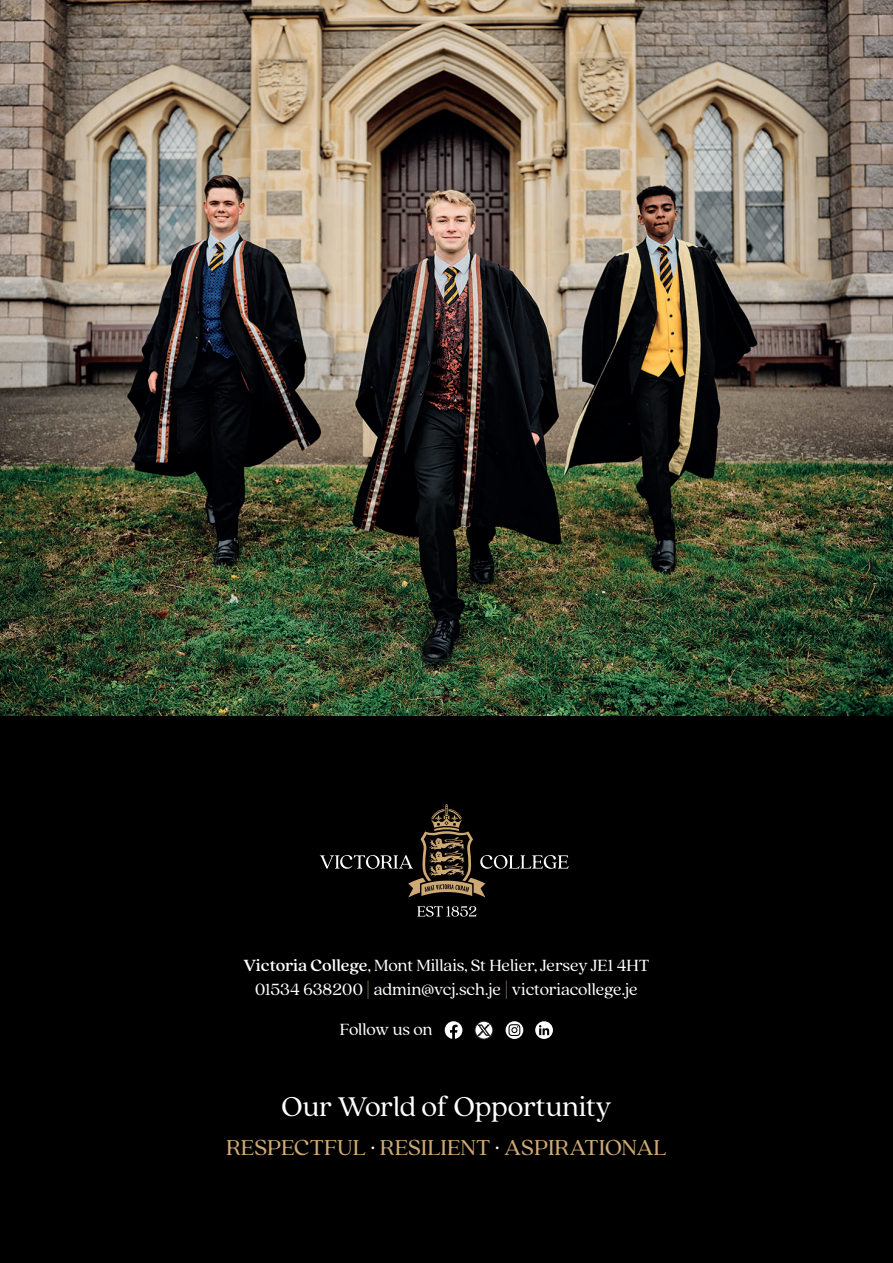
<style>
.page{position:relative;width:893px;height:1263px;background:#fff}
.page>*{position:absolute;margin:0;border:0;box-sizing:border-box;transform-origin:0 0}
.t1{font:30px "Quincy CF";color:#fff}
.t2{font:24px "Quincy CF";color:#cea973}
.t3{font:18px/24px "Quincy CF";letter-spacing:-.005em;color:#fff;text-align:center}
.s1{font-weight:500}
.s2{color:#cea973}
.s3{color:#fff}
</style>
<div class="page">
<div style="left:0;top:715px;width:893px;height:548px;background:#000"></div>
<img style="left:0;top:0;width:893px;height:715px">
<svg style="left:417px;top:906px;width:59px;height:11px"></svg>
<svg style="left:320px;top:804px;width:249px;height:93px"></svg>
<svg style="left:475px;top:1021px;width:18px;height:18px"></svg>
<svg style="left:506px;top:1021px;width:17px;height:18px"></svg>
<svg style="left:535px;top:1021px;width:18px;height:18px"></svg>
<svg style="left:445px;top:1021px;width:17px;height:18px"></svg>
<p class="t3" style="left:243px;top:953px;width:408px"><span class="s1">Victoria College</span>, Mont Millais, St Helier, Jersey JE1 4HT<br>01534 638200 <span class="s2">|</span> admin@vcj.sch.je <span class="s2">|</span> victoriacollege.je</p>
<p class="t3" style="left:340px;top:1016px;width:94px">Follow us on</p>
<h1 class="t1" style="left:281px;top:1086px;width:332px">Our World of Opportunity</h1>
<h2 class="t2" style="left:226px;top:1130px;width:442px">RESPECTFUL <span class="s3">∙</span> RESILIENT <span class="s3">∙</span> ASPIRATIONAL</h2>
</div>
